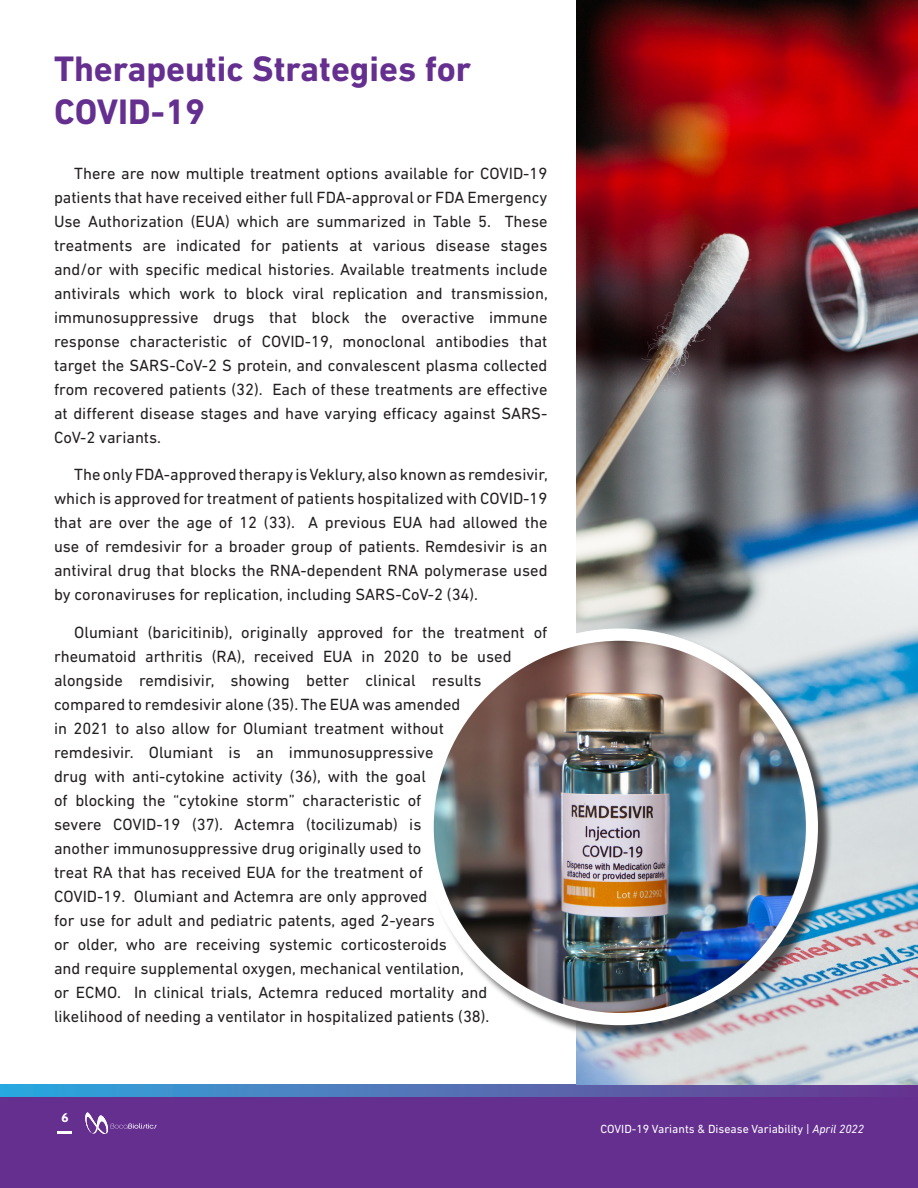
<style>
.page{position:relative;width:918px;height:1188px;background:#fff}
.page>*{position:absolute;margin:0;border:0;box-sizing:border-box;transform-origin:0 0}
.t1{font:700 36px/43.2px "DIN Next LT Pro";color:#652f90}
.t2{font:16.5px/24px "DIN Next LT Pro";color:#231f20;text-align:justify}
.t3{font:700 13.5px "Agenda";color:#fff}
.t4{font:12px "DIN Next LT Pro";color:#fff}
.s1{font-style:italic}
</style>
<div class="page">
<div style="left:0;top:1097px;width:918px;height:91px;background:#652f90"></div>
<svg style="left:0;top:1084px;width:918px;height:13px;background:#5272b6"></svg>
<hr style="left:58px;top:1131px;width:14px;height:3px;background:#fff">
<svg style="left:85px;top:1112px;width:72px;height:22px"></svg>
<img style="left:577px;top:0;width:341px;height:1084px">
<div style="left:424px;top:631px;width:409px;height:409px;background:#231f20;opacity:.75"></div>
<div style="left:422px;top:628px;width:396px;height:397px;background:#fff;border-radius:50%"></div>
<img style="left:434px;top:641px;width:372px;height:372px;border-radius:186px">
<p class="t1" style="left:54px;top:47px;width:419px">Therapeutic Strategies for<br>COVID-19</p>
<p class="t2" style="left:54px;top:161px;width:495px;text-indent:20px">There are now multiple treatment options available for COVID-19 patients that have received either full FDA-approval or FDA Emergency Use Authorization (EUA) which are summarized in Table 5. These treatments are indicated for patients at various disease stages and/or with specific medical histories. Available treatments include antivirals which work to block viral replication and transmission, immunosuppressive drugs that block the overactive immune response characteristic of COVID-19, monoclonal antibodies that target the SARS-CoV-2 S protein, and convalescent plasma collected from recovered patients (32). Each of these treatments are effective at different disease stages and have varying efficacy against SARS-CoV-2 variants.</p>
<p class="t2" style="left:54px;top:462px;width:495px;text-indent:20px">The only FDA-approved therapy is Veklury, also known as remdesivir, which is approved for treatment of patients hospitalized with COVID-19 that are over the age of 12 (33). A previous EUA had allowed the use of remdesivir for a broader group of patients. Remdesivir is an antiviral drug that blocks the RNA-dependent RNA polymerase used by coronaviruses for replication, including SARS-CoV-2 (34).</p>
<p class="t2" style="left:54px;top:620px;width:495px;text-align:left;text-indent:20px">Olumiant (baricitinib), originally approved for the treatment of rheumatoid arthritis (RA), received EUA in 2020 to be used alongside remdisivir, showing better clinical results compared to remdesivir alone (35). The EUA was amended<br>in 2021 to also allow for Olumiant treatment without<br>remdesivir. Olumiant is an immunosuppressive<br>drug with anti-cytokine activity (36), with the goal<br>of blocking the “cytokine storm” characteristic of<br>severe COVID-19 (37). Actemra (tocilizumab) is<br>another immunosuppressive drug originally used to<br>treat RA that has received EUA for the treatment of<br>COVID-19. Olumiant and Actemra are only approved<br>for use for adult and pediatric patents, aged 2-years<br>or older, who are receiving systemic corticosteroids<br>and require supplemental oxygen, mechanical ventilation,<br>or ECMO. In clinical trials, Actemra reduced mortality and likelihood of needing a ventilator in hospitalized patients (38).</p>
<p class="t3" style="left:61px;top:1111px;width:9px">6</p>
<p class="t4" style="left:600px;top:1122px;width:265px">COVID-19 Variants &amp; Disease Variability | <span class="s1">April 2022</span></p>
</div>
